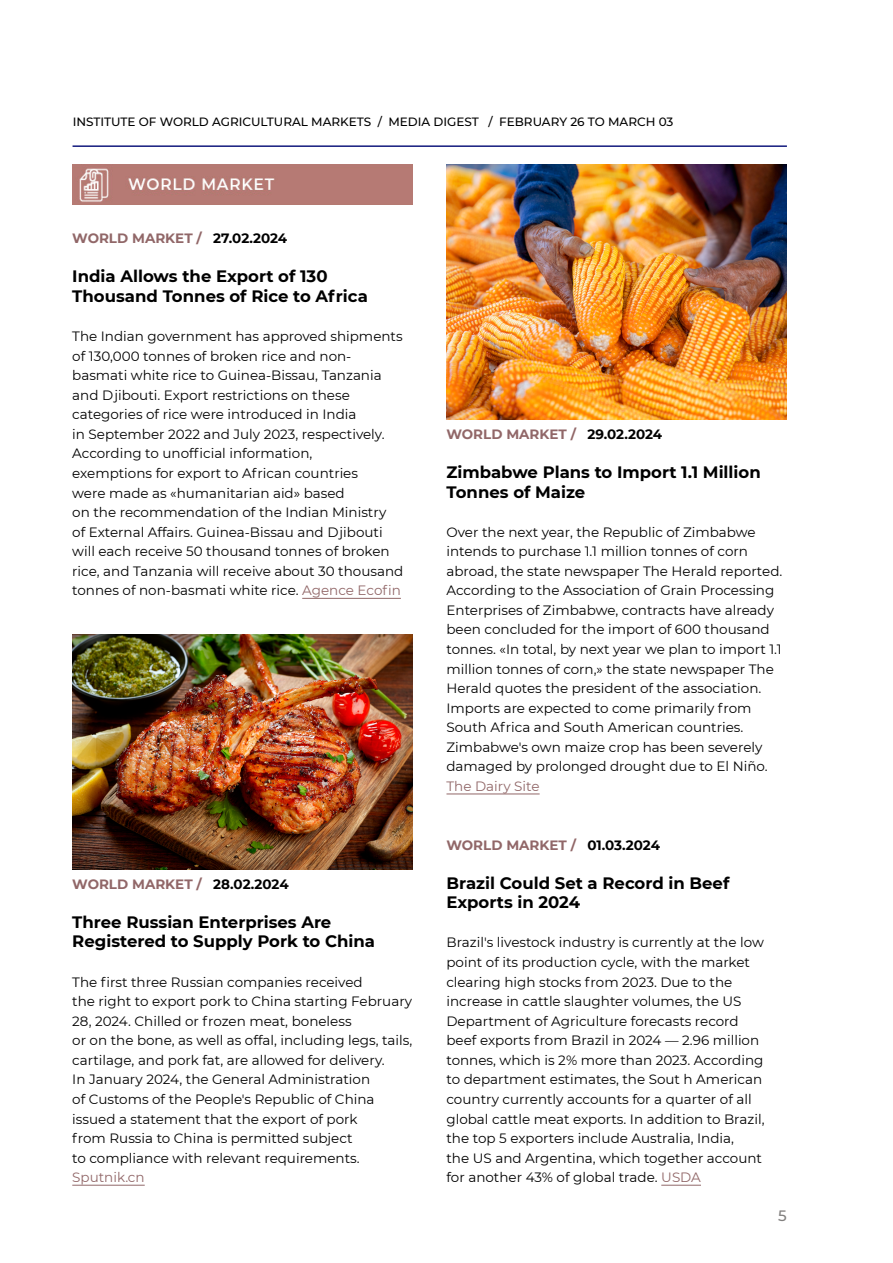
<style>
.page{position:relative;width:893px;height:1263px;background:#fff}
.page>*{position:absolute;margin:0;border:0;box-sizing:border-box;transform-origin:0 0}
.Заголовок_новости{font:700 16.5px/19.5px "Montserrat";color:#000}
.t1{font:500 15px "Montserrat";color:#817f7e}
.основной_текст{font:13.5px/19.5px "Montserrat";color:#000}
.даты_и_разделы{font:700 13.5px "Montserrat";color:#916768}
.Дайджест_росс_сми{font:500 12px "Montserrat";color:#000}
.s1{color:#000}
.s2{color:#916768}
</style>
<div class="page">
<hr style="left:73px;top:145px;width:714px;height:2px;background:#131a7d">
<hr style="left:302px;top:598px;width:99px;height:1px;background:#916768">
<hr style="left:661px;top:1185px;width:40px;height:1px;background:#916768">
<hr style="left:72px;top:1185px;width:73px;height:1px;background:#916768">
<img style="left:72px;top:165px;width:340px;height:39px">
<hr style="left:446px;top:794px;width:94px;height:1px;background:#916768">
<img style="left:72px;top:634px;width:340px;height:235px">
<img style="left:446px;top:165px;width:341px;height:254px">
<p class="Дайджест_росс_сми" style="left:73px;top:113px;width:602px">INSTITUTE OF WORLD AGRICULTURAL MARKETS / MEDIA DIGEST / FEBRUARY 26 TO MARCH 03</p>
<p class="даты_и_разделы" style="left:72px;top:229px;width:216px">WORLD MARKET / <span class="s1">27.02.2024</span></p>
<p class="Заголовок_новости" style="left:72px;top:266px;width:297px">India Allows the Export of 130<br>Thousand Tonnes of Rice to Africa</p>
<p class="основной_текст" style="left:72px;top:326px;width:333px">The Indian government has approved shipments of 130,000 tonnes of broken rice and non&shy;basmati white rice to Guinea-Bissau, Tanzania and Djibouti. Export restrictions on these categories of rice were introduced in India<br>in September 2022 and July 2023, respectively.<br>According to unofficial information,<br>exemptions for export to African countries<br>were made as «humanitarian aid» based<br>on the recommendation of the Indian Ministry<br>of External Affairs. Guinea-Bissau and Djibouti will each receive 50 thousand tonnes of broken rice, and Tanzania will receive about 30 thousand tonnes of non-basmati white rice. <span class="s2">Agence Ecofin</span></p>
<p class="даты_и_разделы" style="left:72px;top:874px;width:218px">WORLD MARKET / <span class="s1">28.02.2024</span></p>
<p class="Заголовок_новости" style="left:72px;top:911px;width:304px">Three Russian Enterprises Are<br>Registered to Supply Pork to China</p>
<p class="основной_текст" style="left:72px;top:971px;width:341px">The first three Russian companies received<br>the right to export pork to China starting February 28, 2024. Chilled or frozen meat, boneless<br>or on the bone, as well as offal, including legs, tails, cartilage, and pork fat, are allowed for delivery.<br>In January 2024, the General Administration<br>of Customs of the People's Republic of China issued a statement that the export of pork<br>from Russia to China is permitted subject<br>to compliance with relevant requirements.<br><span class="s2">Sputnik.cn</span></p>
<p class="даты_и_разделы" style="left:446px;top:424px;width:217px">WORLD MARKET / <span class="s1">29.02.2024</span></p>
<p class="Заголовок_новости" style="left:446px;top:461px;width:316px">Zimbabwe Plans to Import 1.1 Million<br>Tonnes of Maize</p>
<p class="основной_текст" style="left:446px;top:522px;width:337px">Over the next year, the Republic of Zimbabwe intends to purchase 1.1 million tonnes of corn abroad, the state newspaper The Herald reported.<br>According to the Association of Grain Processing Enterprises of Zimbabwe, contracts have already been concluded for the import of 600 thousand tonnes. «In total, by next year we plan to import 1.1 million tonnes of corn,» the state newspaper The Herald quotes the president of the association.<br>Imports are expected to come primarily from South Africa and South American countries.<br>Zimbabwe's own maize crop has been severely damaged by prolonged drought due to El Niño.<br><span class="s2">The Dairy Site</span></p>
<p class="даты_и_разделы" style="left:446px;top:835px;width:215px">WORLD MARKET / <span class="s1">01.03.2024</span></p>
<p class="Заголовок_новости" style="left:446px;top:872px;width:284px">Brazil Could Set a Record in Beef<br>Exports in 2024</p>
<p class="основной_текст" style="left:446px;top:932px;width:320px">Brazil's livestock industry is currently at the low point of its production cycle, with the market clearing high stocks from 2023. Due to the increase in cattle slaughter volumes, the US Department of Agriculture forecasts record beef exports from Brazil in 2024 — 2.96 million tonnes, which is 2% more than 2023. According to department estimates, the Sout h American country currently accounts for a quarter of all global cattle meat exports. In addition to Brazil, the top 5 exporters include Australia, India,<br>the US and Argentina, which together account for another 43% of global trade. <span class="s2">USDA</span></p>
<p class="t1" style="left:778px;top:1205px;width:10px">5</p>
</div>
